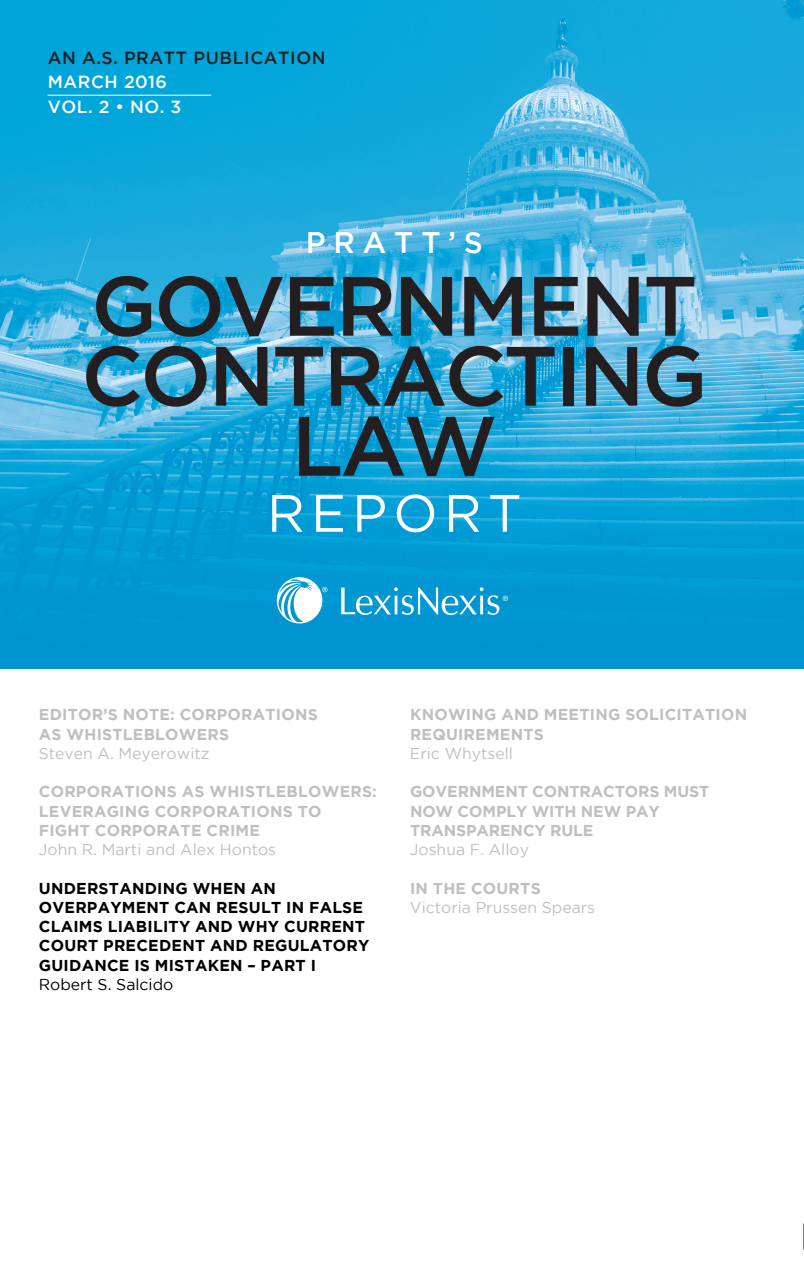
<style>
.page{position:relative;width:804px;height:1276px;background:#fff}
.page>*{position:absolute;margin:0;border:0;box-sizing:border-box;transform-origin:0 0}
.t1{font:500 84px/70px "Gotham";letter-spacing:-.035em;color:#231f20;text-align:center}
.t2{font:52.5px "Gotham";letter-spacing:.115em;color:#fff}
.t3{font:500 29.75px "Gotham";letter-spacing:.265em;color:#fff}
.t4{font:500 17.5px "Gotham";letter-spacing:.035em;color:#231f20}
.t5{font:500 17.5px/24.5px "Gotham";letter-spacing:.035em;color:#fff}
.t6{font:700 15.75px/19.2px "Gotham";letter-spacing:.015em;color:#bfbfbf}
.t7{font:700 15.75px/19.2px "Gotham";letter-spacing:.015em;color:#000}
.t8{font:15.75px "Gotham";color:#bfbfbf}
.t9{font:700 15.75px/19.2px "Gotham";letter-spacing:-.005em;color:#bfbfbf}
.t10{font:15.75px "Gotham";color:#000}
</style>
<div class="page">
<img style="left:0;top:0;width:804px;height:668px">
<img style="left:258px;top:547px;width:273px;height:102px">
<hr style="left:48px;top:95px;width:163px;height:1px;background:#fff">
<svg style="left:803px;top:1223px;width:1px;height:27px"></svg>
<p class="t4" style="left:48px;top:47px;width:279px">AN A.S. PRATT PUBLICATION</p>
<p class="t5" style="left:48px;top:69px;width:135px">MARCH 2016<br>VOL. 2 • NO. 3</p>
<h3 class="t3" style="left:306px;top:225px;width:179px">PRATT’S</h3>
<h1 class="t1" style="left:81px;top:269px;width:628px">GOVERNMENT<br>CONTRACTING<br>LAW</h1>
<h2 class="t2" style="left:267px;top:484px;width:256px">REPORT</h2>
<p class="t6" style="left:39px;top:705px;width:280px">EDITOR’S NOTE: CORPORATIONS<br>AS WHISTLEBLOWERS</p>
<p class="t8" style="left:39px;top:744px;width:172px">Steven A. Meyerowitz</p>
<p class="t6" style="left:39px;top:782px;width:339px">CORPORATIONS AS WHISTLEBLOWERS:<br>LEVERAGING CORPORATIONS TO<br>FIGHT CORPORATE CRIME</p>
<p class="t8" style="left:39px;top:841px;width:239px">John R. Marti and Alex Hontos</p>
<p class="t7" style="left:39px;top:878px;width:332px">UNDERSTANDING WHEN AN<br>OVERPAYMENT CAN RESULT IN FALSE<br>CLAIMS LIABILITY AND WHY CURRENT<br>COURT PRECEDENT AND REGULATORY<br>GUIDANCE IS MISTAKEN – PART I</p>
<p class="t10" style="left:39px;top:975px;width:136px">Robert S. Salcido</p>
<p class="t6" style="left:410px;top:705px;width:339px">KNOWING AND MEETING SOLICITATION<br>REQUIREMENTS</p>
<p class="t8" style="left:410px;top:744px;width:105px">Eric Whytsell</p>
<p class="t9" style="left:410px;top:782px;width:301px">GOVERNMENT CONTRACTORS MUST<br>NOW COMPLY WITH NEW PAY<br>TRANSPARENCY RULE</p>
<p class="t8" style="left:410px;top:841px;width:121px">Joshua F. Alloy</p>
<p class="t6" style="left:410px;top:878px;width:132px">IN THE COURTS</p>
<p class="t8" style="left:410px;top:898px;width:187px">Victoria Prussen Spears</p>
</div>
